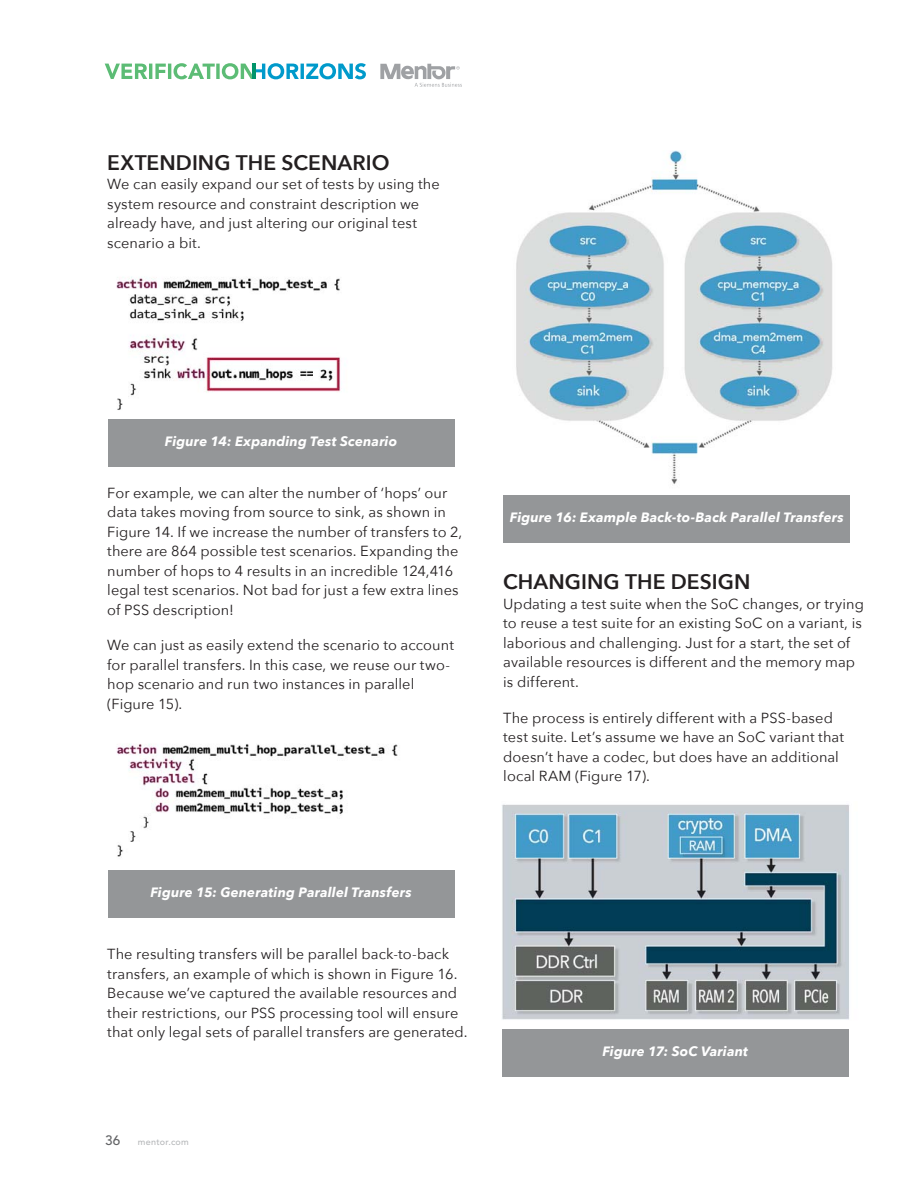
<style>
.page{position:relative;width:918px;height:1188px;background:#fff}
.page>*{position:absolute;margin:0;border:0;box-sizing:border-box;transform-origin:0 0}
.t1{font:600 21px "Avenir Next";letter-spacing:.005em;color:#231f20}
.t2{font:14.55px/19.5px "Avenir Next";letter-spacing:.005em;color:#231f20}
.t3{font:italic 700 13.5px "Avenir Next";letter-spacing:.01em;color:#fff}
.t4{font:500 13.5px "Avenir";color:#636466}
.t5{font:500 9px "Avenir";letter-spacing:.03em;color:#b6b8ba}
</style>
<div class="page">
<svg style="left:105px;top:63px;width:261px;height:16px"></svg>
<hr style="left:252px;top:64px;width:3px;height:15px;background:#00946a">
<svg style="left:380px;top:64px;width:82px;height:23px"></svg>
<div style="left:108px;top:420px;width:346px;height:47px;background:#949698"></div>
<img style="left:116px;top:277px;width:225px;height:133px">
<div style="left:108px;top:870px;width:346px;height:48px;background:#949698"></div>
<img style="left:116px;top:744px;width:282px;height:113px">
<div style="left:503px;top:496px;width:347px;height:47px;background:#949698"></div>
<img style="left:516px;top:150px;width:317px;height:334px">
<div style="left:502px;top:1029px;width:347px;height:48px;background:#949698"></div>
<img style="left:502px;top:804px;width:348px;height:216px">
<h1 class="t1" style="left:107px;top:149px;width:284px">EXTENDING THE SCENARIO</h1>
<p class="t2" style="left:107px;top:175px;width:334px">We can easily expand our set of tests by using the system resource and constraint description we already have, and just altering our original test scenario a bit.</p>
<p class="t3" style="left:165px;top:433px;width:234px">Figure 14: Expanding Test Scenario</p>
<p class="t2" style="left:107px;top:483px;width:357px">For example, we can alter the number of ‘hops’ our data takes moving from source to sink, as shown in Figure 14. If we increase the number of transfers to 2, there are 864 possible test scenarios. Expanding the number of hops to 4 results in an incredible 124,416 legal test scenarios. Not bad for just a few extra lines of PSS description!</p>
<p class="t2" style="left:107px;top:636px;width:348px">We can just as easily extend the scenario to account for parallel transfers. In this case, we reuse our two&shy;hop scenario and run two instances in parallel (Figure 15).</p>
<p class="t3" style="left:510px;top:509px;width:335px">Figure 16: Example Back-to-Back Parallel Transfers</p>
<h1 class="t1" style="left:503px;top:568px;width:249px">CHANGING THE DESIGN</h1>
<p class="t2" style="left:503px;top:595px;width:362px">Updating a test suite when the SoC changes, or trying to reuse a test suite for an existing SoC on a variant, is laborious and challenging. Just for a start, the set of available resources is different and the memory map is different.</p>
<p class="t2" style="left:503px;top:708px;width:342px">The process is entirely different with a PSS-based test suite. Let’s assume we have an SoC variant that doesn’t have a codec, but does have an additional local RAM (Figure 17).</p>
<p class="t3" style="left:150px;top:884px;width:263px">Figure 15: Generating Parallel Transfers</p>
<p class="t2" style="left:107px;top:945px;width:362px">The resulting transfers will be parallel back-to-back transfers, an example of which is shown in Figure 16.<br>Because we’ve captured the available resources and their restrictions, our PSS processing tool will ensure that only legal sets of parallel transfers are generated.</p>
<p class="t4" style="left:105px;top:1134px;width:17px">36</p>
<p class="t5" style="left:138px;top:1139px;width:52px">mentor.com</p>
<p class="t3" style="left:602px;top:1043px;width:147px">Figure 17: SoC Variant</p>
</div>
